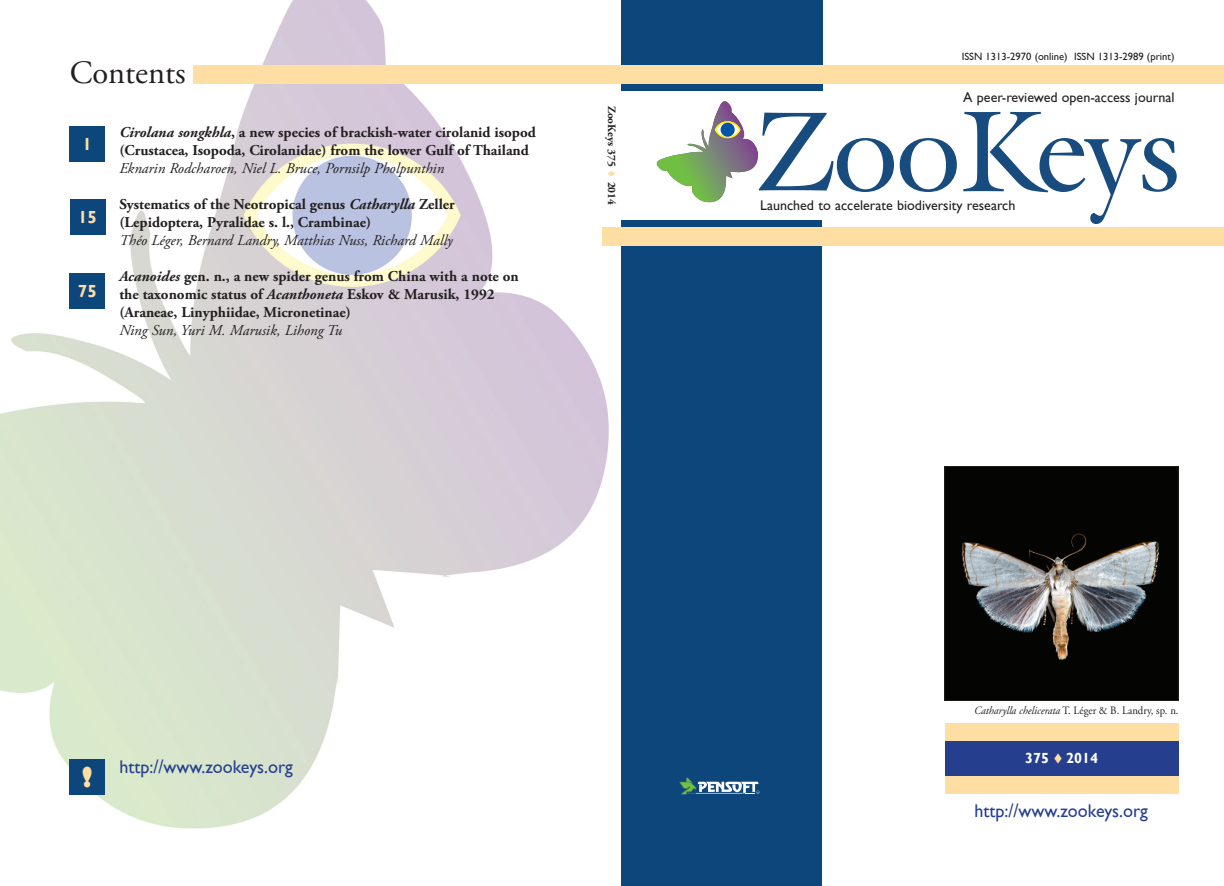
<style>
.page{position:relative;width:1224px;height:886px;background:#fff}
.page>*{position:absolute;margin:0;border:0;box-sizing:border-box;transform-origin:0 0}
.t1{font:32.5px "Adobe Garamond Pro";color:#231f20}
.t2{font:800 27.12px "Gill Sans";color:#ffdea4}
.t3{font:18.38px "Gill Sans";color:#253f8e}
.t4{font:700 17.5px "Gill Sans";color:#ffdea4}
.t5{font:700 15px/18px "Adobe Garamond Pro";color:#231f20}
.t6{font:italic 15px "Adobe Garamond Pro";color:#231f20}
.t7{font:700 14.62px "Gill Sans";color:#fff}
.t8{font:14px "Gill Sans";color:#231f20}
.t9{font:11.25px "Adobe Garamond Pro";color:#231f20;scale:.95 1}
.t10{font:700 11.25px "Adobe Garamond Pro";color:#231f20}
.t11{font:10.62px "Gill Sans";color:#231f20}
.s1{font-style:italic}
.s2{color:#ffdea4}
</style>
<div class="page">
<img style="left:0;top:0;width:632px;height:829px">
<div style="left:621px;top:221px;width:200px;height:665px;background:#0d467b"></div>
<div style="left:621px;top:0;width:201px;height:91px;background:#0d467b"></div>
<svg style="left:679px;top:777px;width:80px;height:17px"></svg>
<div style="left:602px;top:228px;width:622px;height:18px;background:#ffdea4"></div>
<div style="left:70px;top:759px;width:35px;height:35px;background:#0d467b"></div>
<svg style="left:657px;top:101px;width:299px;height:102px"></svg>
<svg style="left:963px;top:112px;width:213px;height:112px"></svg>
<img style="left:946px;top:468px;width:230px;height:231px">
<div style="left:944px;top:466px;width:234px;height:235px;border:1px solid #231f20"></div>
<div style="left:70px;top:126px;width:35px;height:36px;background:#0d467b"></div>
<div style="left:70px;top:199px;width:35px;height:35px;background:#0d467b"></div>
<div style="left:70px;top:273px;width:35px;height:35px;background:#0d467b"></div>
<div style="left:944px;top:740px;width:234px;height:36px;background:#253f8e"></div>
<div style="left:944px;top:723px;width:234px;height:17px;background:#ffdea4"></div>
<div style="left:944px;top:776px;width:234px;height:18px;background:#ffdea4"></div>
<div style="left:194px;top:65px;width:1030px;height:19px;background:#ffdea4"></div>
<h1 class="t1" style="left:70px;top:53px;width:117px">Contents</h1>
<p class="t4" style="left:83px;top:134px;width:11px">1</p>
<p class="t4" style="left:78px;top:206px;width:20px">15</p>
<p class="t4" style="left:78px;top:280px;width:20px">75</p>
<p class="t5" style="left:119px;top:123px;width:418px"><span class="s1">Cirolana songkhla</span>, a new species of brackish-water cirolanid isopod (Crustacea, Isopoda, Cirolanidae) from the lower Gulf of Thailand</p>
<p class="t6" style="left:119px;top:159px;width:326px">Eknarin Rodcharoen, Niel L. Bruce, Pornsilp Pholpunthin</p>
<p class="t5" style="left:119px;top:195px;width:337px">Systematics of the Neotropical genus <span class="s1">Catharylla</span> Zeller (Lepidoptera, Pyralidae s. l., Crambinae)</p>
<p class="t6" style="left:119px;top:231px;width:335px">Théo Léger, Bernard Landry, Matthias Nuss, Richard Mally</p>
<p class="t5" style="left:119px;top:267px;width:401px"><span class="s1">Acanoides</span> gen. n., a new spider genus from China with a note on the taxonomic status of <span class="s1">Acanthoneta</span> Eskov &amp; Marusik, 1992 (Araneae, Linyphiidae, Micronetinae)</p>
<p class="t6" style="left:119px;top:321px;width:224px">Ning Sun, Yuri M. Marusik, Lihong Tu</p>
<p class="t10" style="left:618px;top:106px;width:101px;rotate:90deg">ZooKeys 375 <span class="s2">▼</span> 2014</p>
<p class="t11" style="left:961px;top:50px;width:214px">ISSN 1313-2970 (online) ISSN 1313-2989 (print)</p>
<p class="t8" style="left:963px;top:89px;width:213px">A peer-reviewed open-access journal</p>
<p class="t8" style="left:760px;top:197px;width:257px">Launched to accelerate biodiversity research</p>
<h2 class="t2" style="left:82px;top:760px;width:12px">!</h2>
<p class="t3" style="left:119px;top:756px;width:175px">http://www.zookeys.org</p>
<p class="t9" style="left:974px;top:703px;width:217px"><span class="s1">Catharylla chelicerata</span> T. Léger &amp; B. Landry, sp. n.</p>
<p class="t7" style="left:1025px;top:750px;width:74px">375 <span class="s2">▼</span> 2014</p>
<p class="t3" style="left:974px;top:799px;width:175px">http://www.zookeys.org</p>
</div>
